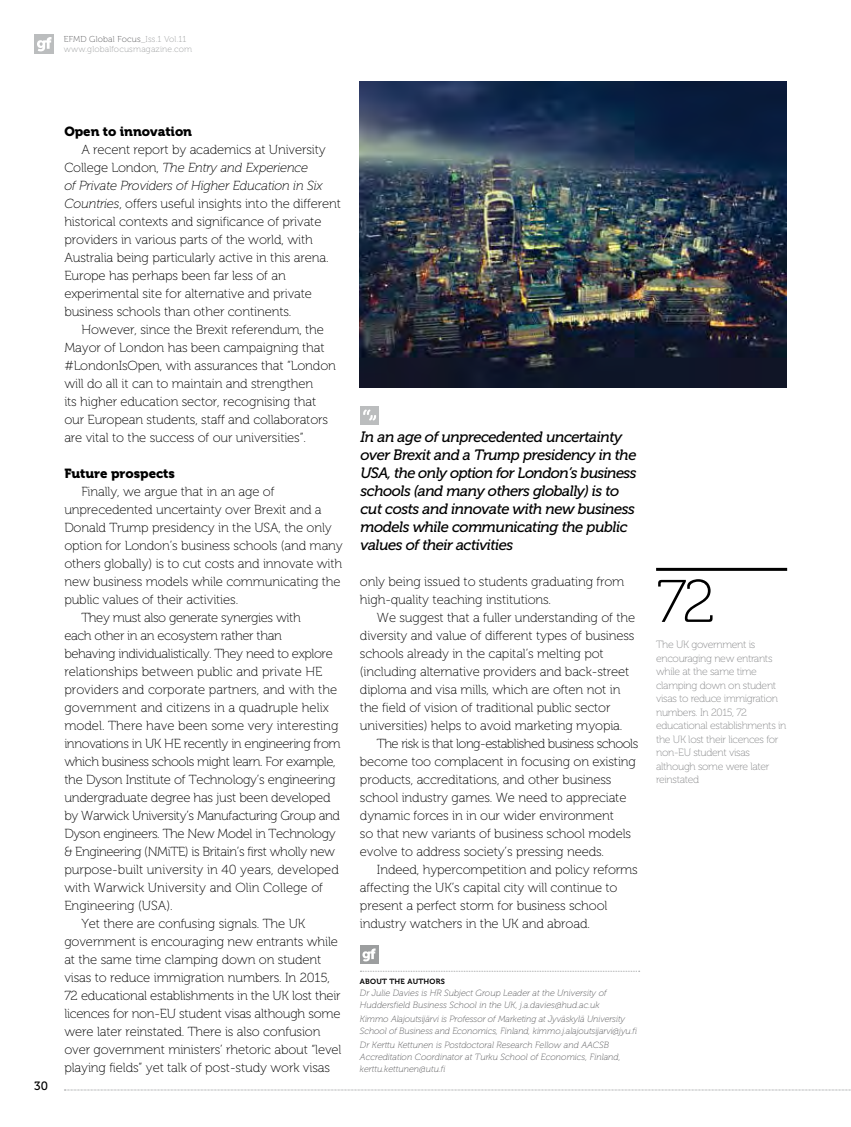
<style>
.page{position:relative;width:851px;height:1127px;background:#fff}
.page>*{position:absolute;margin:0;border:0;box-sizing:border-box;transform-origin:0 0}
.t1{font:60px "Museo 100";color:#000}
.t2{font:italic 15px/18px "Museo 500";letter-spacing:-.03em;color:#000}
.t3{font:13.2px/18px "Museo 100";letter-spacing:-.01em;color:#000}
.t4{font:13.2px "Museo 100";letter-spacing:-.03em;color:#000}
.t5{font:13.2px "Museo 100";letter-spacing:-.04em;color:#000}
.t6{font:13.2px "Museo 900";color:#000}
.t7{font:12px "Museo 500";color:#000}
.t8{font:10.5px/13.5px "Museo 100";letter-spacing:-.03em;color:#87888a}
.t9{font:italic 9px/12px "Museo 100";color:#58585a}
.t10{font:8.7px/10.1px "Museo 100";letter-spacing:.02em;color:#9c9e9f}
.t11{font:7.5px "Museo 700";letter-spacing:.03em;color:#000}
.s1{color:#58585a}
.s2{font-style:italic}
</style>
<div class="page">
<div style="left:34px;top:34px;width:20px;height:20px;background:#bbbdbe"></div>
<svg style="left:37px;top:37px;width:14px;height:14px"></svg>
<svg style="left:64px;top:1089px;width:787px;height:1px"></svg>
<img style="left:360px;top:82px;width:426px;height:306px">
<svg style="left:360px;top:971px;width:279px;height:1px"></svg>
<div style="left:360px;top:946px;width:18px;height:18px;background:#9c9e9f"></div>
<svg style="left:362px;top:948px;width:13px;height:13px"></svg>
<div style="left:360px;top:406px;width:19px;height:18px;background:#bbbdbe"></div>
<svg style="left:363px;top:409px;width:13px;height:11px"></svg>
<hr style="left:656px;top:568px;width:131px;height:3px;background:#000">
<p class="t10" style="left:64px;top:35px;width:130px"><span class="s1">EFMD Global Focus</span>_Iss.1 Vol.11 www.globalfocusmagazine.com</p>
<p class="t7" style="left:34px;top:1079px;width:16px">30</p>
<p class="t6" style="left:64px;top:124px;width:129px">Open to innovation</p>
<p class="t3" style="left:64px;top:141px;width:278px;text-indent:17px">A recent report by academics at University College London, <span class="s2">The Entry and Experience<br>of Private Providers of Higher Education in Six Countries</span>, offers useful insights into the different historical contexts and significance of private providers in various parts of the world, with Australia being particularly active in this arena.<br>Europe has perhaps been far less of an experimental site for alternative and private business schools than other continents.</p>
<p class="t3" style="left:64px;top:321px;width:273px;text-indent:17px">However, since the Brexit referendum, the Mayor of London has been campaigning that #LondonIsOpen, with assurances that “London will do all it can to maintain and strengthen<br>its higher education sector, recognising that our European students, staff and collaborators are vital to the success of our universities”.</p>
<p class="t6" style="left:64px;top:466px;width:112px">Future prospects</p>
<p class="t3" style="left:81px;top:482px;width:195px">Finally, we argue that in an age of</p>
<p class="t3" style="left:64px;top:500px;width:259px">unprecedented uncertainty over Brexit and a</p>
<p class="t3" style="left:64px;top:518px;width:269px">Donald Trump presidency in the USA, the only</p>
<p class="t3" style="left:64px;top:536px;width:280px">option for London’s business schools (and many</p>
<p class="t3" style="left:64px;top:554px;width:279px">others globally) is to cut costs and innovate with</p>
<p class="t3" style="left:64px;top:572px;width:278px">new business models while communicating the</p>
<p class="t3" style="left:64px;top:590px;width:175px">public values of their activities.</p>
<p class="t4" style="left:81px;top:610px;width:221px">They must also generate synergies with</p>
<p class="t4" style="left:64px;top:628px;width:219px">each other in an ecosystem rather than</p>
<p class="t4" style="left:64px;top:646px;width:270px">behaving individualistically. They need to explore</p>
<p class="t3" style="left:64px;top:662px;width:259px">relationships between public and private HE</p>
<p class="t3" style="left:64px;top:680px;width:274px">providers and corporate partners, and with the</p>
<p class="t3" style="left:64px;top:698px;width:266px">government and citizens in a quadruple helix</p>
<p class="t3" style="left:64px;top:716px;width:275px">model. There have been some very interesting</p>
<p class="t4" style="left:64px;top:736px;width:278px">innovations in UK HE recently in engineering from</p>
<p class="t4" style="left:64px;top:754px;width:273px">which business schools might learn. For example,</p>
<p class="t3" style="left:64px;top:770px;width:272px">the Dyson Institute of Technology’s engineering</p>
<p class="t3" style="left:64px;top:788px;width:268px">undergraduate degree has just been developed</p>
<p class="t4" style="left:64px;top:808px;width:277px">by Warwick University’s Manufacturing Group and</p>
<p class="t4" style="left:64px;top:826px;width:273px">Dyson engineers. The New Model in Technology</p>
<p class="t4" style="left:64px;top:844px;width:272px">&amp; Engineering (NMiTE) is Britain’s first wholly new</p>
<p class="t3" style="left:64px;top:860px;width:276px">purpose-built university in 40 years, developed</p>
<p class="t3" style="left:64px;top:878px;width:260px">with Warwick University and Olin College of</p>
<p class="t3" style="left:64px;top:896px;width:110px">Engineering (USA).</p>
<p class="t3" style="left:81px;top:914px;width:225px">Yet there are confusing signals. The UK</p>
<p class="t3" style="left:64px;top:932px;width:275px">government is encouraging new entrants while</p>
<p class="t3" style="left:64px;top:950px;width:258px">at the same time clamping down on student</p>
<p class="t3" style="left:64px;top:968px;width:267px">visas to reduce immigration numbers. In 2015,</p>
<p class="t3" style="left:64px;top:986px;width:278px">72 educational establishments in the UK lost their</p>
<p class="t3" style="left:64px;top:1004px;width:277px">licences for non-EU student visas although some</p>
<p class="t3" style="left:64px;top:1022px;width:258px">were later reinstated. There is also confusion</p>
<p class="t3" style="left:64px;top:1040px;width:278px">over government ministers’ rhetoric about “level</p>
<p class="t3" style="left:64px;top:1058px;width:267px">playing fields” yet talk of post-study work visas</p>
<p class="t2" style="left:360px;top:428px;width:277px">In an age of unprecedented uncertainty over Brexit and a Trump presidency in the USA, the only option for London’s business schools (and many others globally) is to cut costs and innovate with new business models while communicating the public values of their activities</p>
<p class="t3" style="left:360px;top:572px;width:266px">only being issued to students graduating from high-quality teaching institutions.</p>
<p class="t3" style="left:377px;top:608px;width:260px">We suggest that a fuller understanding of the</p>
<p class="t3" style="left:360px;top:626px;width:276px">diversity and value of different types of business</p>
<p class="t3" style="left:360px;top:644px;width:245px">schools already in the capital’s melting pot</p>
<p class="t3" style="left:360px;top:662px;width:271px">(including alternative providers and back-street</p>
<p class="t3" style="left:360px;top:680px;width:262px">diploma and visa mills, which are often not in</p>
<p class="t3" style="left:360px;top:698px;width:252px">the field of vision of traditional public sector</p>
<p class="t3" style="left:360px;top:716px;width:264px">universities) helps to avoid marketing myopia.</p>
<p class="t5" style="left:377px;top:736px;width:263px">The risk is that long-established business schools</p>
<p class="t3" style="left:360px;top:752px;width:277px">become too complacent in focusing on existing</p>
<p class="t3" style="left:360px;top:770px;width:253px">products, accreditations, and other business</p>
<p class="t3" style="left:360px;top:788px;width:268px">school industry games. We need to appreciate</p>
<p class="t3" style="left:360px;top:806px;width:256px">dynamic forces in in our wider environment</p>
<p class="t3" style="left:360px;top:824px;width:272px">so that new variants of business school models</p>
<p class="t3" style="left:360px;top:842px;width:245px">evolve to address society’s pressing needs.</p>
<p class="t3" style="left:377px;top:860px;width:262px">Indeed, hypercompetition and policy reforms</p>
<p class="t3" style="left:360px;top:878px;width:259px">affecting the UK’s capital city will continue to</p>
<p class="t3" style="left:360px;top:896px;width:249px">present a perfect storm for business school</p>
<p class="t3" style="left:360px;top:914px;width:231px">industry watchers in the UK and abroad.</p>
<p class="t11" style="left:360px;top:977px;width:86px">ABOUT THE AUTHORS</p>
<p class="t9" style="left:360px;top:987px;width:248px">Dr Julie Davies is HR Subject Group Leader at the University of<br>Huddersfield Business School in the UK, j.a.davies@hud.ac.uk</p>
<p class="t9" style="left:360px;top:1013px;width:278px">Kimmo Alajoutsijärvi is Professor of Marketing at Jyväskylä University<br>School of Business and Economics, Finland, kimmo.j.alajoutsijarvi@jyu.fi</p>
<p class="t9" style="left:360px;top:1039px;width:262px">Dr Kerttu Kettunen is Postdoctoral Research Fellow and AACSB<br>Accreditation Coordinator at Turku School of Economics, Finland, kerttu.kettunen@utu.fi</p>
<h1 class="t1" style="left:656px;top:569px;width:61px">72</h1>
<p class="t8" style="left:656px;top:638px;width:132px">The UK government is encouraging new entrants while at the same time clamping down on student visas to reduce immigration numbers. In 2015, 72 educational establishments in the UK lost their licences for non-EU student visas although some were later reinstated</p>
</div>
